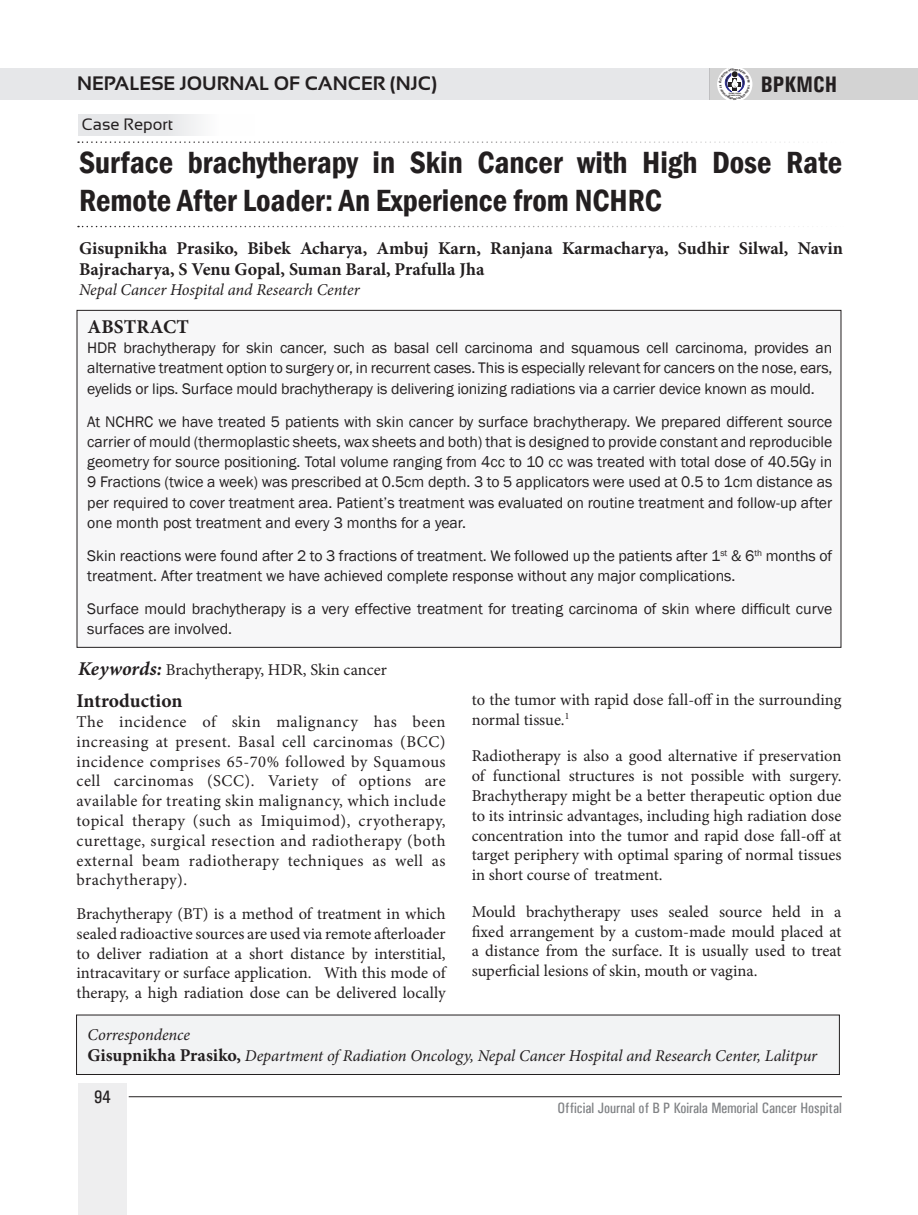
<style>
.page{position:relative;width:918px;height:1215px;background:#fff}
.page>*{position:absolute;margin:0;border:0;box-sizing:border-box;transform-origin:0 0}
.t1{font:600 condensed 31.5px/37.8px "Franklin Gothic";color:#231f20}
.t2{font:700 condensed 22.5px "Univers";color:#231f20}
.t3{font:700 19.5px "Sansation";color:#231f20}
.t4{font:700 19.5px "Minion Pro";letter-spacing:.005em;color:#231f20}
.t5{font:700 18px/21.6px "Minion Pro";color:#231f20}
.t6{font:18px "Univers Condensed";color:#231f20}
.t7{font:16.5px/19.8px "Minion Pro";color:#231f20;text-align:justify}
.t8{font:italic 16.5px/21.6px "Minion Pro";letter-spacing:-.005em;color:#231f20}
.t9{font:16.5px "Sansation";color:#231f20}
.t10{font:15.75px/20.2px "Franklin Gothic";color:#231f20;text-align:justify}
.t11{font:15px "Univers Condensed";color:#808285}
.t12{font:600 1.8px/1.8px "Franklin Gothic";letter-spacing:.005em;color:#231f20;scale:.89 1}
.s1{font-weight:700;font-style:italic;font-size:19.5px}
.s2{font-weight:700;font-style:normal;font-size:18px}
</style>
<div class="page">
<div style="left:0;top:68px;width:709px;height:32px;background:#e6e7e9"></div>
<hr style="left:129px;top:1096px;width:713px;height:1px;background:#231f20">
<div style="left:78px;top:1083px;width:48px;height:132px;background:#eeeeef"></div>
<div style="left:709px;top:68px;width:209px;height:32px;background:#d3d3d3"></div>
<div style="left:717px;top:67px;width:35px;height:35px;background:#fff;border-radius:50%"></div>
<div style="left:77px;top:310px;width:764px;height:337px;background:#f7f7f8"></div>
<div style="left:78px;top:115px;width:177px;height:21px;background:linear-gradient(to right,#dee0e2,#fefefe)"></div>
<svg style="left:78px;top:226px;width:726px;height:1px"></svg>
<svg style="left:78px;top:141px;width:726px;height:2px"></svg>
<div style="left:77px;top:1015px;width:762px;height:59px;background:#f2f3f4"></div>
<div style="left:76px;top:1015px;width:764px;height:60px;border:1px solid #231f20"></div>
<svg style="left:719px;top:68px;width:31px;height:32px"></svg>
<p class="t3" style="left:77px;top:72px;width:362px">NEPALESE JOURNAL OF CANCER (NJC)</p>
<p class="t9" style="left:82px;top:115px;width:93px">Case Report</p>
<p class="t12" style="left:729px;top:92px;width:15px">2049BS/1992AD<br>BPKMCH,NEPAL</p>
<h2 class="t2" style="left:761px;top:70px;width:78px">BPKMCH</h2>
<h1 class="t1" style="left:79px;top:143px;width:765px">Surface brachytherapy in Skin Cancer with High Dose Rate<br>Remote After Loader: An Experience from NCHRC</h1>
<p class="t5" style="left:79px;top:237px;width:765px">Gisupnikha Prasiko, Bibek Acharya, Ambuj Karn, Ranjana Karmacharya, Sudhir Silwal, Navin<br>Bajracharya, S Venu Gopal, Suman Baral, Prafulla Jha</p>
<p class="t8" style="left:79px;top:279px;width:282px">Nepal Cancer Hospital and Research Center</p>
<p class="t4" style="left:87px;top:313px;width:103px">ABSTRACT</p>
<p class="t10" style="left:87px;top:338px;width:747px">HDR brachytherapy for skin cancer, such as basal cell carcinoma and squamous cell carcinoma, provides an alternative treatment option to surgery or, in recurrent cases. This is especially relevant for cancers on the nose, ears, eyelids or lips. Surface mould brachytherapy is delivering ionizing radiations via a carrier device known as mould.</p>
<p class="t10" style="left:87px;top:412px;width:747px">At NCHRC we have treated 5 patients with skin cancer by surface brachytherapy. We prepared different source carrier of mould (thermoplastic sheets, wax sheets and both) that is designed to provide constant and reproducible geometry for source positioning. Total volume ranging from 4cc to 10 cc was treated with total dose of 40.5Gy in 9 Fractions (twice a week) was prescribed at 0.5cm depth. 3 to 5 applicators were used at 0.5 to 1cm distance as per required to cover treatment area. Patient’s treatment was evaluated on routine treatment and follow-up after one month post treatment and every 3 months for a year.</p>
<p class="t10" style="left:87px;top:546px;width:747px">Skin reactions were found after 2 to 3 fractions of treatment. We followed up the patients after 1<sup>st</sup> &amp; 6<sup>th</sup> months of treatment. After treatment we have achieved complete response without any major complications.</p>
<p class="t10" style="left:87px;top:599px;width:747px">Surface mould brachytherapy is a very effective treatment for treating carcinoma of skin where difficult curve surfaces are involved.</p>
<p class="t7" style="left:78px;top:659px;width:310px"><span class="s1">Keywords:</span> Brachytherapy, HDR, Skin cancer</p>
<p class="t4" style="left:77px;top:687px;width:107px">Introduction</p>
<p class="t7" style="left:77px;top:712px;width:371px">The incidence of skin malignancy has been increasing at present. Basal cell carcinomas (BCC) incidence comprises 65-70% followed by Squamous cell carcinomas (SCC). Variety of options are available for treating skin malignancy, which include topical therapy (such as Imiquimod), cryotherapy, curettage, surgical resection and radiotherapy (both external beam radiotherapy techniques as well as brachytherapy).</p>
<p class="t7" style="left:77px;top:904px;width:371px">Brachytherapy (BT) is a method of treatment in which sealed radioactive sources are used via remote afterloader to deliver radiation at a short distance by interstitial, intracavitary or surface application. With this mode of therapy, a high radiation dose can be delivered locally</p>
<p class="t7" style="left:472px;top:690px;width:371px">to the tumor with rapid dose fall-off in the surrounding normal tissue.<sup>1</sup></p>
<p class="t7" style="left:472px;top:746px;width:371px">Radiotherapy is also a good alternative if preservation of functional structures is not possible with surgery.<br>Brachytherapy might be a better therapeutic option due to its intrinsic advantages, including high radiation dose concentration into the tumor and rapid dose fall-off at target periphery with optimal sparing of normal tissues in short course of treatment.</p>
<p class="t7" style="left:472px;top:902px;width:371px">Mould brachytherapy uses sealed source held in a fixed arrangement by a custom-made mould placed at a distance from the surface. It is usually used to treat superficial lesions of skin, mouth or vagina.</p>
<p class="t8" style="left:88px;top:1023px;width:731px">Correspondence<br><span class="s2">Gisupnikha Prasiko,</span> Department of Radiation Oncology, Nepal Cancer Hospital and Research Center, Lalitpur</p>
<p class="t6" style="left:94px;top:1086px;width:18px">94</p>
<p class="t11" style="left:558px;top:1099px;width:286px">Official Journal of B P Koirala Memorial Cancer Hospital</p>
</div>
